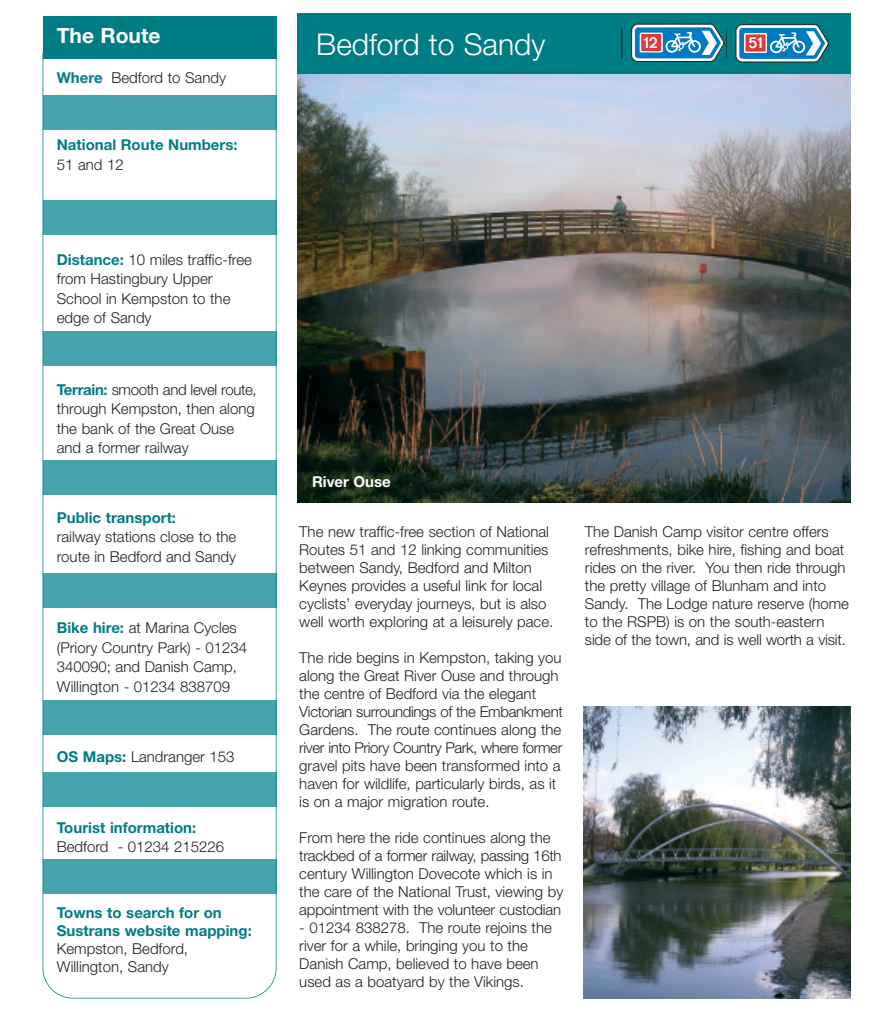
<style>
.page{position:relative;width:893px;height:1024px;background:#fff}
.page>*{position:absolute;margin:0;border:0;box-sizing:border-box;transform-origin:0 0}
.t1{font:300 30px "Helvetica Neue";color:#fff}
.t2{font:700 21px "Helvetica Neue";color:#fff}
.t3{font:500 15.3px "Transport";color:#fff}
.t4{font:300 15px/18px "Helvetica Neue";color:#231f20}
.t5{font:700 15px/18px "Helvetica Neue";color:#007c85}
.t6{font:700 15px "Helvetica Neue";color:#fff}
.s1{font-weight:700;color:#007c85}
.s2{font-weight:700;color:#fff}
</style>
<div class="page">
<div style="left:43px;top:96px;width:233px;height:34px;background:#46a4ae"></div>
<div style="left:43px;top:201px;width:233px;height:34px;background:#46a4ae"></div>
<div style="left:43px;top:332px;width:233px;height:34px;background:#46a4ae"></div>
<div style="left:43px;top:460px;width:233px;height:34px;background:#46a4ae"></div>
<div style="left:43px;top:573px;width:233px;height:34px;background:#46a4ae"></div>
<div style="left:43px;top:700px;width:233px;height:34px;background:#46a4ae"></div>
<div style="left:43px;top:773px;width:233px;height:34px;background:#46a4ae"></div>
<div style="left:43px;top:859px;width:233px;height:34px;background:#46a4ae"></div>
<div style="left:43px;top:25px;width:233px;height:973px;border:2px solid #007c85;border-radius:31px"></div>
<img style="left:298px;top:74px;width:552px;height:429px">
<div style="left:43px;top:16px;width:233px;height:43px;background:#007c85"></div>
<div style="left:298px;top:14px;width:552px;height:60px;background:#007c85"></div>
<svg style="left:735px;top:24px;width:93px;height:38px;background:#5ca3c9"></svg>
<div style="left:744px;top:34px;width:22px;height:19px;border:1px solid #fff"></div>
<div style="left:745px;top:34px;width:20px;height:18px;background:#e13a3e"></div>
<img style="left:584px;top:706px;width:266px;height:292px">
<svg style="left:631px;top:24px;width:93px;height:38px;background:#5ba2c8"></svg>
<div style="left:640px;top:33px;width:22px;height:19px;border:1px solid #fff"></div>
<div style="left:641px;top:34px;width:20px;height:17px;background:#e13a3e"></div>
<svg style="left:622px;top:29px;width:1px;height:28px"></svg>
<h2 class="t2" style="left:57px;top:28px;width:105px">The Route</h2>
<p class="t4" style="left:57px;top:70px;width:171px"><span class="s1">Where</span><span class="s2">:</span> Bedford to Sandy</p>
<p class="t5" style="left:57px;top:137px;width:182px">National Route Numbers:</p>
<p class="t4" style="left:57px;top:157px;width:68px">51 and 12</p>
<p class="t4" style="left:57px;top:251px;width:197px;line-height:19.5px"><span class="s1">Distance:</span> 10 miles traffic-free from Hastingbury Upper<br>School in Kempston to the edge of Sandy</p>
<p class="t4" style="left:57px;top:381px;width:201px;line-height:19.5px"><span class="s1">Terrain:</span> smooth and level route, through Kempston, then along the bank of the Great Ouse and a former railway</p>
<p class="t5" style="left:57px;top:510px;width:121px">Public transport:</p>
<p class="t4" style="left:57px;top:529px;width:181px;line-height:19.5px">railway stations close to the route in Bedford and Sandy</p>
<p class="t4" style="left:57px;top:619px;width:192px;line-height:19.5px"><span class="s1">Bike hire:</span> at Marina Cycles (Priory Country Park) - 01234<br>340090; and Danish Camp,<br>Willington - 01234 838709</p>
<p class="t4" style="left:57px;top:748px;width:179px"><span class="s1">OS Maps:</span> Landranger 153</p>
<p class="t5" style="left:57px;top:820px;width:141px">Tourist information:</p>
<p class="t4" style="left:57px;top:839px;width:169px">Bedford - 01234 215226</p>
<p class="t5" style="left:57px;top:904px;width:196px">Towns to search for on<br>Sustrans website mapping:</p>
<p class="t4" style="left:57px;top:941px;width:133px">Kempston, Bedford,<br>Willington, Sandy</p>
<h1 class="t1" style="left:316px;top:33px;width:230px">Bedford to Sandy</h1>
<p class="t3" style="left:748px;top:38px;width:17px">51</p>
<p class="t3" style="left:643px;top:37px;width:16px">12</p>
<p class="t6" style="left:312px;top:477px;width:80px">River Ouse</p>
<p class="t4" style="left:299px;top:524px;width:255px">The new traffic-free section of National Routes 51 and 12 linking communities between Sandy, Bedford and Milton Keynes provides a useful link for local cyclists’ everyday journeys, but is also well worth exploring at a leisurely pace.</p>
<p class="t4" style="left:299px;top:650px;width:265px">The ride begins in Kempston, taking you along the Great River Ouse and through the centre of Bedford via the elegant Victorian surroundings of the Embankment Gardens. The route continues along the river into Priory Country Park, where former gravel pits have been transformed into a haven for wildlife, particularly birds, as it is on a major migration route.</p>
<p class="t4" style="left:299px;top:830px;width:266px">From here the ride continues along the trackbed of a former railway, passing 16th century Willington Dovecote which is in the care of the National Trust, viewing by appointment with the volunteer custodian</p>
<p class="t4" style="left:299px;top:920px;width:254px">- 01234 838278. The route rejoins the river for a while, bringing you to the Danish Camp, believed to have been used as a boatyard by the Vikings.</p>
<p class="t4" style="left:585px;top:524px;width:265px">The Danish Camp visitor centre offers refreshments, bike hire, fishing and boat rides on the river. You then ride through the pretty village of Blunham and into Sandy. The Lodge nature reserve (home to the RSPB) is on the south-eastern side of the town, and is well worth a visit.</p>
</div>
